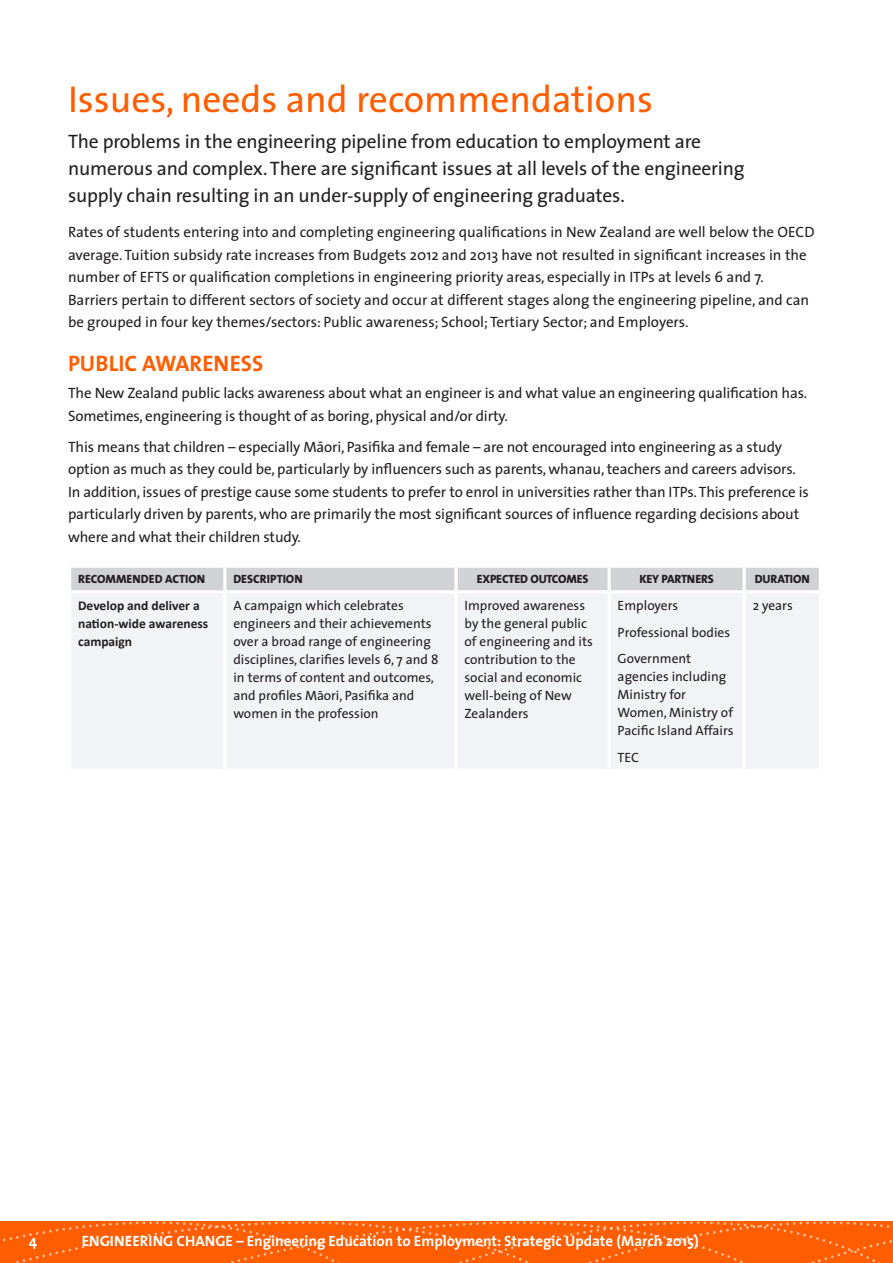
<style>
.page{position:relative;width:893px;height:1263px;background:#fff}
.page>*{position:absolute;margin:0;border:0;box-sizing:border-box;transform-origin:0 0}
.HEADING{font:37.65px "The Sans";color:#ff5e00}
.subhead_big{font:700 22.5px "The Sans";color:#ff5e00}
.LEAD{font:19.5px/27px "The Sans";letter-spacing:-.01em;color:#231f20}
.TEXT{font:15px/22.5px "The Sans";letter-spacing:-.01em;color:#231f20}
.t1{font:700 15px "The Sans";color:#fff}
.BOX_TEXT_2{font:13.5px/18px "The Sans";color:#231f20}
.BOX_TEXT_2-2{font:700 13.5px/18px "Calibri";color:#221e1f}
.side_text{font:800 12px "The Mix";letter-spacing:-.01em;color:#231f20}
</style>
<div class="page">
<svg style="left:0;top:1221px;width:893px;height:42px;background:#ff6206"></svg>
<div style="left:71px;top:568px;width:748px;height:22px;background:#d1d2d4"></div>
<div style="left:71px;top:594px;width:747px;height:174px;background:#f2f3f4"></div>
<hr style="left:223px;top:593px;width:3px;height:176px;background:#fff">
<hr style="left:454px;top:593px;width:4px;height:176px;background:#fff">
<hr style="left:607px;top:593px;width:4px;height:176px;background:#fff">
<hr style="left:742px;top:593px;width:4px;height:176px;background:#fff">
<hr style="left:223px;top:568px;width:3px;height:22px;background:#fff">
<svg style="left:454px;top:568px;width:4px;height:22px"></svg>
<svg style="left:607px;top:568px;width:4px;height:22px"></svg>
<svg style="left:742px;top:568px;width:4px;height:22px"></svg>
<p class="HEADING" style="left:68px;top:68px;width:586px">Issues, needs and recommendations</p>
<p class="LEAD" style="left:68px;top:127px;width:678px">The problems in the engineering pipeline from education to employment are numerous and complex. There are significant issues at all levels of the engineering supply chain resulting in an under-supply of engineering graduates.</p>
<p class="TEXT" style="left:68px;top:220px;width:748px">Rates of students entering into and completing engineering qualifications in New Zealand are well below the OECD average. Tuition subsidy rate increases from Budgets 2012 and 2013 have not resulted in significant increases in the number of EFTS or qualification completions in engineering priority areas, especially in ITPs at levels 6 and 7.<br>Barriers pertain to different sectors of society and occur at different stages along the engineering pipeline, and can be grouped in four key themes/sectors: Public awareness; School; Tertiary Sector; and Employers.</p>
<p class="subhead_big" style="left:68px;top:345px;width:197px">PUBLIC AWARENESS</p>
<p class="TEXT" style="left:68px;top:381px;width:741px">The New Zealand public lacks awareness about what an engineer is and what value an engineering qualification has.<br>Sometimes, engineering is thought of as boring, physical and/or dirty.</p>
<p class="TEXT" style="left:68px;top:435px;width:742px">This means that children – especially Ma-ori, Pasifika and female – are not encouraged into engineering as a study option as much as they could be, particularly by influencers such as parents, whanau, teachers and careers advisors.<br>In addition, issues of prestige cause some students to prefer to enrol in universities rather than ITPs. This preference is particularly driven by parents, who are primarily the most significant sources of influence regarding decisions about where and what their children study.</p>
<p class="side_text" style="left:78px;top:569px;width:129px">RECOMMENDED ACTION</p>
<p class="side_text" style="left:233px;top:569px;width:71px">DESCRIPTION</p>
<p class="side_text" style="left:477px;top:569px;width:113px">EXPECTED OUTCOMES</p>
<p class="side_text" style="left:639px;top:569px;width:76px">KEY PARTNERS</p>
<p class="side_text" style="left:755px;top:569px;width:57px">DURATION</p>
<p class="BOX_TEXT_2-2" style="left:78px;top:597px;width:132px">Develop and deliver a nation-wide awareness campaign</p>
<p class="BOX_TEXT_2" style="left:233px;top:596px;width:207px">A campaign which celebrates engineers and their achievements over a broad range of engineering disciplines, clarifies levels 6, 7 and 8 in terms of content and outcomes, and profiles Ma-ori, Pasifika and women in the profession</p>
<p class="BOX_TEXT_2" style="left:465px;top:596px;width:130px">Improved awareness by the general public of engineering and its contribution to the social and economic well-being of New<br>Zealanders</p>
<p class="BOX_TEXT_2" style="left:618px;top:596px;width:62px">Employers</p>
<p class="BOX_TEXT_2" style="left:753px;top:596px;width:42px">2 years</p>
<p class="BOX_TEXT_2" style="left:618px;top:623px;width:114px">Professional bodies</p>
<p class="BOX_TEXT_2" style="left:618px;top:649px;width:117px">Government agencies including<br>Ministry for<br>Women, Ministry of<br>Pacific Island Affairs</p>
<p class="BOX_TEXT_2" style="left:618px;top:748px;width:23px">TEC</p>
<p class="t1" style="left:29px;top:1228px;width:10px">4</p>
<p class="t1" style="left:82px;top:1228px;width:618px">ENGINEERING CHANGE – Engineering Education to Employment: Strategic Update (March 2015)</p>
</div>
